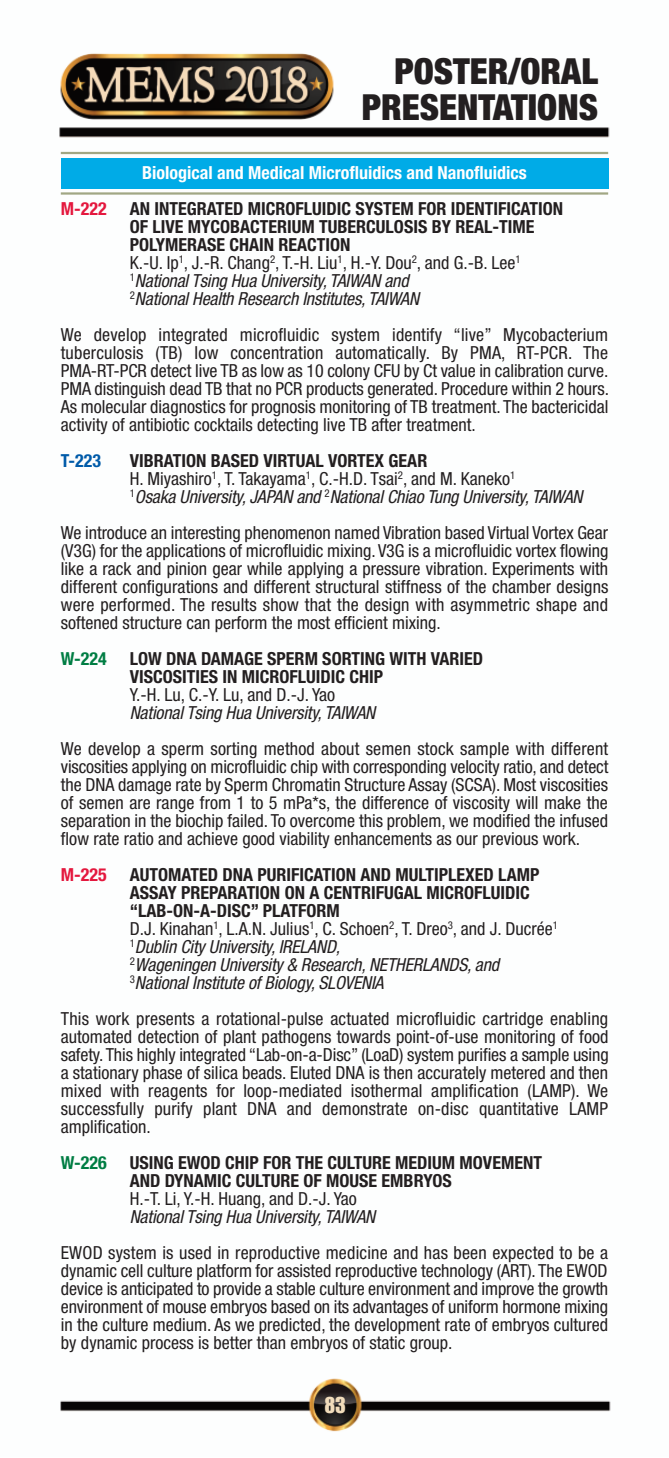
<style>
.page{position:relative;width:669px;height:1458px;background:#fff}
.page>*{position:absolute;margin:0;border:0;box-sizing:border-box;transform-origin:0 0}
.t1{font:900 condensed 36px/36px "Helvetica Neue LT Pro";color:#231f20;text-align:right}
.t2{font:20.25px "Impact";color:#f1dcbb}
.t3{font:condensed 18px/18px "Helvetica Neue LT Pro";color:#231f20;text-align:justify}
.t4{font:italic condensed 18px/18px "Helvetica Neue LT Pro";letter-spacing:-.01em;color:#231f20}
.t5{font:700 condensed 18px/18px "Helvetica Neue LT Pro";color:#231f20}
.t6{font:700 condensed 18px "Helvetica Neue LT Pro";color:#fff}
.t7{font:700 condensed 18px "Helvetica Neue LT Pro";color:#e4183e}
.t8{font:700 condensed 18px "Helvetica Neue LT Pro";color:#007d43}
.t9{font:700 condensed 18px "Helvetica Neue LT Pro";color:#015ba9}
.s1{font-weight:400}
.s2{font-weight:400;font-style:italic}
.s3{font-weight:700;font-style:normal}
.s4{font-style:normal}
</style>
<div class="page">
<img style="left:59px;top:53px;width:552px;height:1379px">
<hr style="left:61px;top:152px;width:546px;height:2px;background:#a1a784">
<hr style="left:61px;top:192px;width:546px;height:3px;background:#a1a784">
<div style="left:61px;top:158px;width:547px;height:30px;background:#00abe7"></div>
<h1 class="t1" style="left:361px;top:56px;width:237px">POSTER/ORAL<br>PRESENTATIONS</h1>
<p class="t6" style="left:142px;top:166px;width:386px">Biological and Medical Microfluidics and Nanofluidics</p>
<p class="t7" style="left:61px;top:202px;width:47px">M-222</p>
<p class="t5" style="left:130px;top:201px;width:435px">AN INTEGRATED MICROFLUIDIC SYSTEM FOR IDENTIFICATION OF LIVE MYCOBACTERIUM TUBERCULOSIS BY REAL-TIME POLYMERASE CHAIN REACTION<br><span class="s1">K.-U. Ip</span><sup>1</sup><span class="s1">, J.-R. Chang</span><sup>2</sup><span class="s1">, T.-H. Liu</span><sup>1</sup><span class="s1">, H.-Y. Dou</span><sup>2</sup><span class="s1">, and G.-B. Lee</span><sup>1<br>1</sup><span class="s2">National Tsing Hua University, TAIWAN and<br></span><sup>2</sup><span class="s2">National Health Research Institutes, TAIWAN</span></p>
<p class="t3" style="left:61px;top:327px;width:549px">We develop integrated microfluidic system identify “live” Mycobacterium tuberculosis (TB) low concentration automatically. By PMA, RT-PCR. The PMA-RT-PCR detect live TB as low as 10 colony CFU by Ct value in calibration curve.<br>PMA distinguish dead TB that no PCR products generated. Procedure within 2 hours.<br>As molecular diagnostics for prognosis monitoring of TB treatment. The bactericidal activity of antibiotic cocktails detecting live TB after treatment.</p>
<p class="t9" style="left:61px;top:454px;width:42px">T-223</p>
<p class="t4" style="left:130px;top:453px;width:454px"><span class="s3">VIBRATION BASED VIRTUAL VORTEX GEAR<br></span><span class="s4">H. Miyashiro</span><sup>1</sup><span class="s4">, T. Takayama</span><sup>1</sup><span class="s4">, C.-H.D. Tsai</span><sup>2</sup><span class="s4">, and M. Kaneko</span><sup>1<br>1</sup>Osaka University, JAPAN and <sup>2</sup>National Chiao Tung University, TAIWAN</p>
<p class="t3" style="left:61px;top:525px;width:549px">We introduce an interesting phenomenon named Vibration based Virtual Vortex Gear (V3G) for the applications of microfluidic mixing. V3G is a microfluidic vortex flowing like a rack and pinion gear while applying a pressure vibration. Experiments with different configurations and different structural stiffness of the chamber designs were performed. The results show that the design with asymmetric shape and softened structure can perform the most efficient mixing.</p>
<p class="t8" style="left:61px;top:652px;width:47px">W-224</p>
<p class="t5" style="left:130px;top:651px;width:354px">LOW DNA DAMAGE SPERM SORTING WITH VARIED<br>VISCOSITIES IN MICROFLUIDIC CHIP</p>
<p class="t3" style="left:130px;top:687px;width:207px">Y.-H. Lu, C.-Y. Lu, and D.-J. Yao</p>
<p class="t4" style="left:130px;top:705px;width:247px">National Tsing Hua University, TAIWAN</p>
<p class="t3" style="left:61px;top:741px;width:549px">We develop a sperm sorting method about semen stock sample with different viscosities applying on microfluidic chip with corresponding velocity ratio, and detect the DNA damage rate by Sperm Chromatin Structure Assay (SCSA). Most viscosities of semen are range from 1 to 5 mPa*s, the difference of viscosity will make the separation in the biochip failed. To overcome this problem, we modified the infused flow rate ratio and achieve good viability enhancements as our previous work.</p>
<p class="t7" style="left:61px;top:868px;width:47px">M-225</p>
<p class="t4" style="left:130px;top:867px;width:429px"><span class="s3">AUTOMATED DNA PURIFICATION AND MULTIPLEXED LAMP ASSAY PREPARATION ON A CENTRIFUGAL MICROFLUIDIC “LAB-ON-A-DISC” PLATFORM<br></span><span class="s4">D.J. Kinahan</span><sup>1</sup><span class="s4">, L.A.N. Julius</span><sup>1</sup><span class="s4">, C. Schoen</span><sup>2</sup><span class="s4">, T. Dreo</span><sup>3</sup><span class="s4">, and J. Ducrée</span><sup>1<br>1</sup>Dublin City University, IRELAND,<br><sup>2</sup>Wageningen University &amp; Research, NETHERLANDS, and <sup>3</sup>National Institute of Biology, SLOVENIA</p>
<p class="t3" style="left:61px;top:1011px;width:549px">This work presents a rotational-pulse actuated microfluidic cartridge enabling automated detection of plant pathogens towards point-of-use monitoring of food safety. This highly integrated “Lab-on-a-Disc” (LoaD) system purifies a sample using a stationary phase of silica beads. Eluted DNA is then accurately metered and then mixed with reagents for loop-mediated isothermal amplification (LAMP). We successfully purify plant DNA and demonstrate on-disc quantitative LAMP amplification.</p>
<p class="t8" style="left:61px;top:1156px;width:47px">W-226</p>
<p class="t5" style="left:130px;top:1155px;width:413px">USING EWOD CHIP FOR THE CULTURE MEDIUM MOVEMENT<br>AND DYNAMIC CULTURE OF MOUSE EMBRYOS</p>
<p class="t3" style="left:130px;top:1191px;width:228px">H.-T. Li, Y.-H. Huang, and D.-J. Yao</p>
<p class="t4" style="left:130px;top:1209px;width:247px">National Tsing Hua University, TAIWAN</p>
<p class="t3" style="left:61px;top:1245px;width:548px">EWOD system is used in reproductive medicine and has been expected to be a dynamic cell culture platform for assisted reproductive technology (ART). The EWOD device is anticipated to provide a stable culture environment and improve the growth environment of mouse embryos based on its advantages of uniform hormone mixing in the culture medium. As we predicted, the development rate of embryos cultured by dynamic process is better than embryos of static group.</p>
<p class="t2" style="left:324px;top:1394px;width:23px">83</p>
</div>
